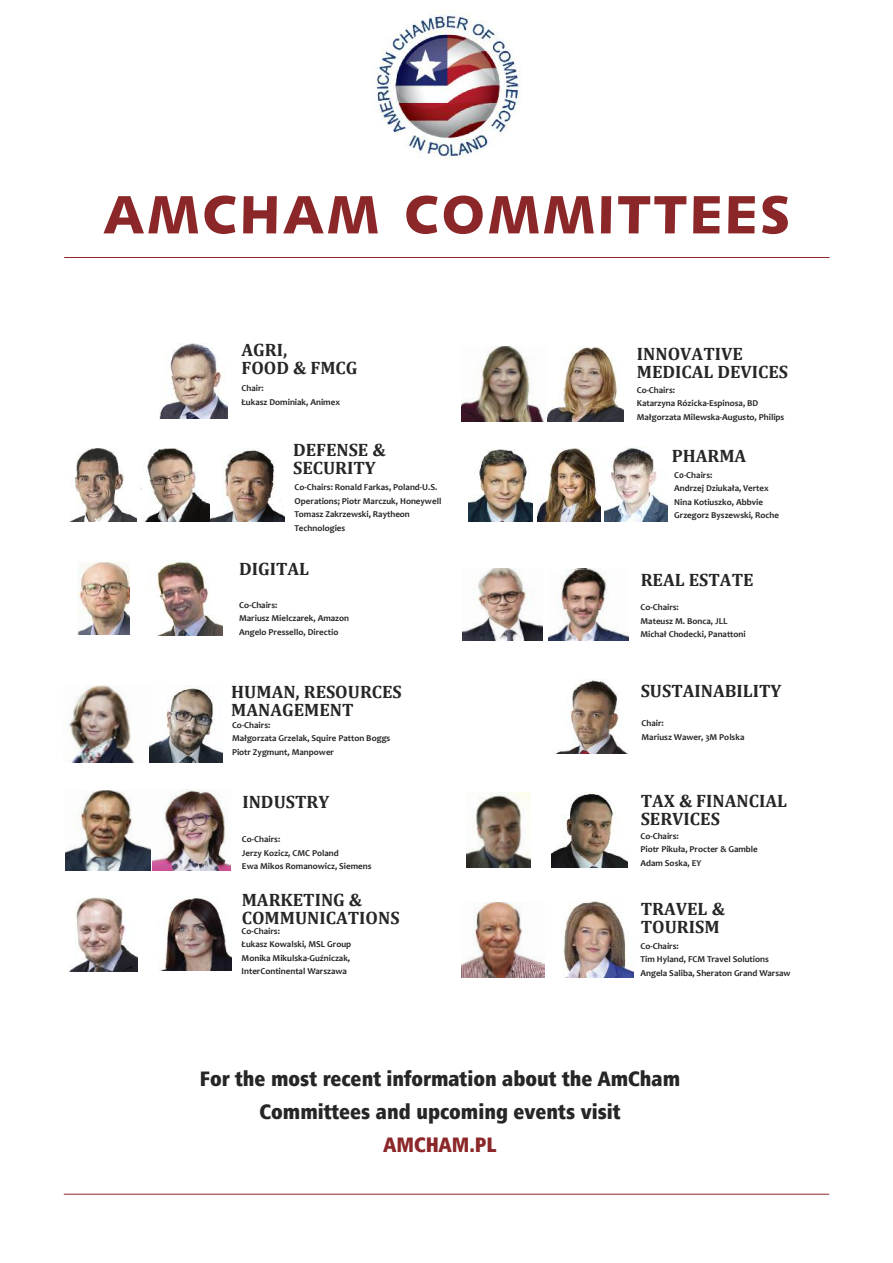
<style>
.page{position:relative;width:893px;height:1263px;background:#fff}
.page>*{position:absolute;margin:0;border:0;box-sizing:border-box;transform-origin:0 0}
.t1{font:54px "Humanst 531 Blk EU";letter-spacing:.05em;color:#8c2729}
.t2{font:21px/33px "Humnst 777 X Blk Cn EU";color:#272627;text-align:center}
.t3{font:21px "Humnst 777 X Blk Cn EU";color:#8c2729}
.t4{font:700 18px/18px "Cambria";color:#272627}
.t5{font:700 9px/13.5px "Candara";color:#272627}
</style>
<div class="page">
<img style="left:159px;top:344px;width:69px;height:74px">
<img style="left:156px;top:561px;width:66px;height:74px">
<img style="left:69px;top:448px;width:68px;height:74px">
<svg style="left:140px;top:448px;width:70px;height:74px"></svg>
<img style="left:210px;top:448px;width:74px;height:74px">
<img style="left:77px;top:561px;width:53px;height:73px">
<img style="left:65px;top:791px;width:85px;height:80px">
<img style="left:69px;top:685px;width:66px;height:78px">
<img style="left:149px;top:685px;width:73px;height:78px">
<img style="left:152px;top:790px;width:78px;height:81px">
<img style="left:69px;top:897px;width:68px;height:74px">
<img style="left:160px;top:898px;width:72px;height:73px">
<img style="left:548px;top:568px;width:80px;height:72px">
<img style="left:462px;top:568px;width:80px;height:72px">
<img style="left:555px;top:680px;width:72px;height:74px">
<img style="left:467px;top:792px;width:64px;height:75px">
<img style="left:551px;top:792px;width:77px;height:75px">
<img style="left:462px;top:902px;width:82px;height:75px">
<img style="left:563px;top:902px;width:70px;height:75px">
<img style="left:468px;top:450px;width:65px;height:72px">
<img style="left:538px;top:448px;width:63px;height:74px">
<img style="left:605px;top:446px;width:62px;height:76px">
<hr style="left:64px;top:1194px;width:765px;height:1px;background:#8c2729">
<hr style="left:64px;top:257px;width:766px;height:1px;background:#8c2729">
<img style="left:370px;top:10px;width:154px;height:153px;border-radius:50%">
<img style="left:462px;top:346px;width:82px;height:75px">
<img style="left:547px;top:346px;width:77px;height:75px">
<h1 class="t1" style="left:103px;top:180px;width:688px">AMCHAM COMMITTEES</h1>
<h3 class="t4" style="left:242px;top:341px;width:117px">AGRI,<br>FOOD &amp; FMCG</h3>
<p class="t5" style="left:242px;top:382px;width:100px">Chair:<br>Łukasz Dominiak, Animex</p>
<h3 class="t4" style="left:293px;top:440px;width:94px">DEFENSE &amp;<br>SECURITY</h3>
<p class="t5" style="left:295px;top:482px;width:148px">Co-Chairs: Ronald Farkas, Poland-U.S.<br>Operations; Piotr Marczuk, Honeywell<br>Tomasz Zakrzewski, Raytheon<br>Technologies</p>
<h3 class="t4" style="left:239px;top:560px;width:72px">DIGITAL</h3>
<p class="t5" style="left:239px;top:599px;width:112px">Co-Chairs:<br>Mariusz Mielczarek, Amazon<br>Angelo Pressello, Directio</p>
<h3 class="t4" style="left:231px;top:682px;width:172px">HUMAN, RESOURCES<br>MANAGEMENT</h3>
<p class="t5" style="left:232px;top:719px;width:160px">Co-Chairs:<br>Małgorzata Grzelak, Squire Patton Boggs<br>Piotr Zygmunt, Manpower</p>
<h3 class="t4" style="left:242px;top:793px;width:88px">INDUSTRY</h3>
<p class="t5" style="left:242px;top:833px;width:131px">Co-Chairs:<br>Jerzy Kozicz, CMC Poland<br>Ewa Mikos Romanowicz, Siemens</p>
<h3 class="t4" style="left:242px;top:890px;width:159px">MARKETING &amp;<br>COMMUNICATIONS</h3>
<p class="t5" style="left:242px;top:925px;width:111px">Co-Chairs:<br>Łukasz Kowalski, MSL Group<br>Monika Mikulska-Guźniczak,<br>InterContinental Warszawa</p>
<h3 class="t4" style="left:637px;top:345px;width:153px">INNOVATIVE<br>MEDICAL DEVICES</h3>
<p class="t5" style="left:637px;top:384px;width:149px">Co-Chairs:<br>Katarzyna Rózicka-Espinosa, BD<br>Małgorzata Milewska-Augusto, Philips</p>
<h3 class="t4" style="left:672px;top:447px;width:76px">PHARMA</h3>
<p class="t5" style="left:674px;top:469px;width:106px">C0-Chairs:<br>Andrzej Dziukała, Vertex<br>Nina Kotiuszko, Abbvie<br>Grzegorz Byszewski, Roche</p>
<h3 class="t4" style="left:641px;top:570px;width:114px">REAL ESTATE</h3>
<p class="t5" style="left:640px;top:601px;width:107px">Co-Chairs:<br>Mateusz M. Bonca, JLL<br>Michał Chodecki, Panattoni</p>
<h3 class="t4" style="left:641px;top:681px;width:142px">SUSTAINABILITY</h3>
<p class="t5" style="left:641px;top:718px;width:104px">Chair:<br>Mariusz Wawer, 3M Polska</p>
<h3 class="t4" style="left:641px;top:791px;width:148px">TAX &amp; FINANCIAL<br>SERVICES</h3>
<p class="t5" style="left:640px;top:830px;width:119px">Co-Chairs:<br>Piotr Pikuła, Procter &amp; Gamble<br>Adam Soska, EY</p>
<h3 class="t4" style="left:641px;top:899px;width:86px">TRAVEL &amp;<br>TOURISM</h3>
<p class="t5" style="left:640px;top:940px;width:152px">Co-Chairs:<br>Tim Hyland, FCM Travel Solutions<br>Angela Saliba, Sheraton Grand Warsaw</p>
<h2 class="t2" style="left:200px;top:1061px;width:482px">For the most recent information about the AmCham<br>Committees and upcoming events visit</h2>
<h2 class="t3" style="left:384px;top:1131px;width:114px">AMCHAM.PL</h2>
</div>
